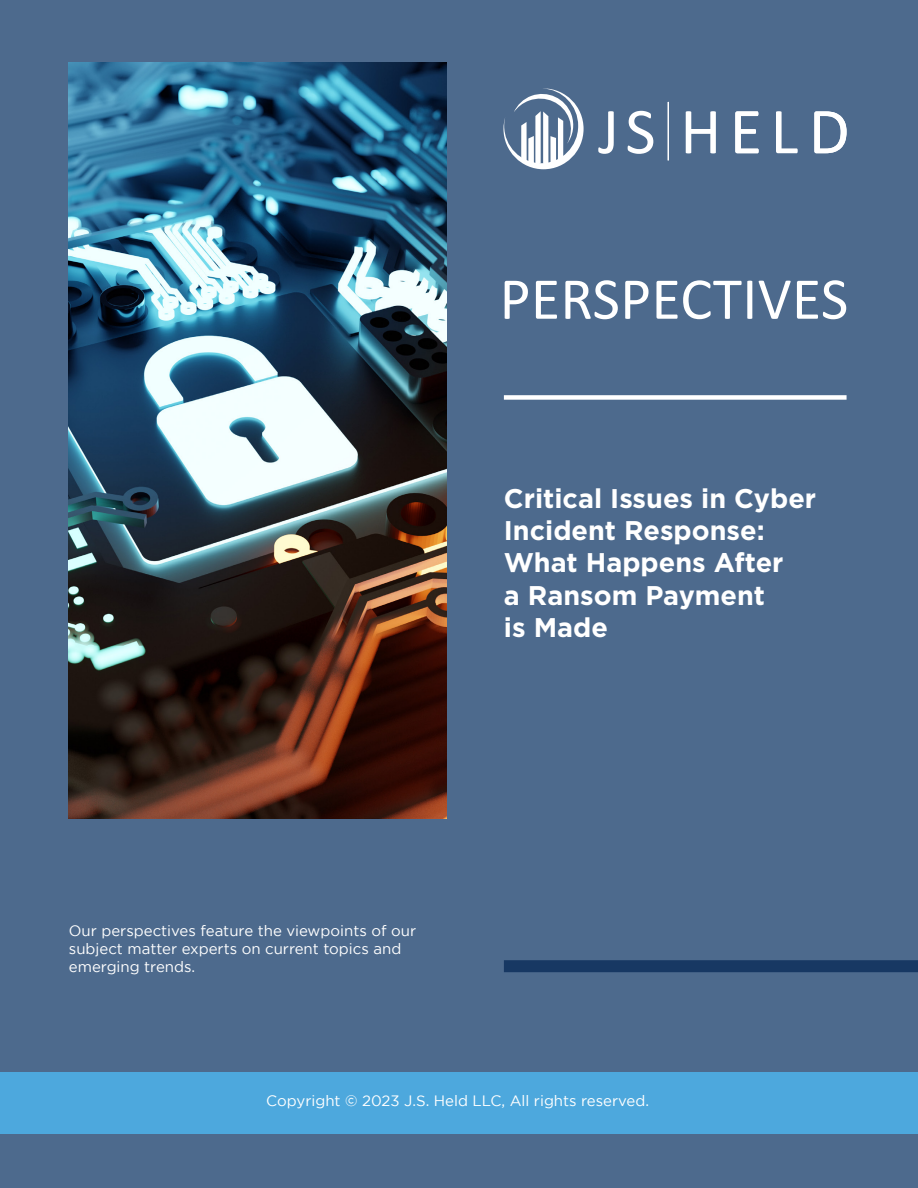
<style>
.page{position:relative;width:918px;height:1188px;background:#4d6a8d}
.page>*{position:absolute;margin:0;border:0;box-sizing:border-box;transform-origin:0 0}
.t1{font:60px "Calibri";letter-spacing:.005em;color:#fff}
.t2{font:700 27px/32.4px "Gotham";color:#fff}
.t3{font:15px/18px "Gotham";color:#fff}
</style>
<div class="page">
<div style="left:0;top:1072px;width:918px;height:62px;background:#4da8dd"></div>
<hr style="left:668px;top:102px;width:1px;height:58px;background:#fff">
<svg style="left:598px;top:111px;width:16px;height:43px"></svg>
<svg style="left:628px;top:111px;width:25px;height:43px"></svg>
<svg style="left:686px;top:111px;width:30px;height:42px"></svg>
<svg style="left:735px;top:111px;width:24px;height:42px"></svg>
<svg style="left:776px;top:111px;width:22px;height:42px"></svg>
<svg style="left:814px;top:111px;width:33px;height:42px"></svg>
<svg style="left:503px;top:88px;width:81px;height:81px"></svg>
<div style="left:504px;top:395px;width:343px;height:5px;background:#fff"></div>
<div style="left:504px;top:960px;width:414px;height:12px;background:#173863"></div>
<img style="left:69px;top:63px;width:377px;height:756px">
<h1 class="t1" style="left:500px;top:262px;width:350px">PERSPECTIVES</h1>
<p class="t2" style="left:504px;top:482px;width:314px">Critical Issues in Cyber<br>Incident Response:<br>What Happens After<br>a Ransom Payment<br>is Made</p>
<p class="t3" style="left:69px;top:921px;width:349px">Our perspectives feature the viewpoints of our subject matter experts on current topics and emerging trends.</p>
<p class="t3" style="left:266px;top:1091px;width:384px">Copyright © 2023 J.S. Held LLC, All rights reserved.</p>
</div>
